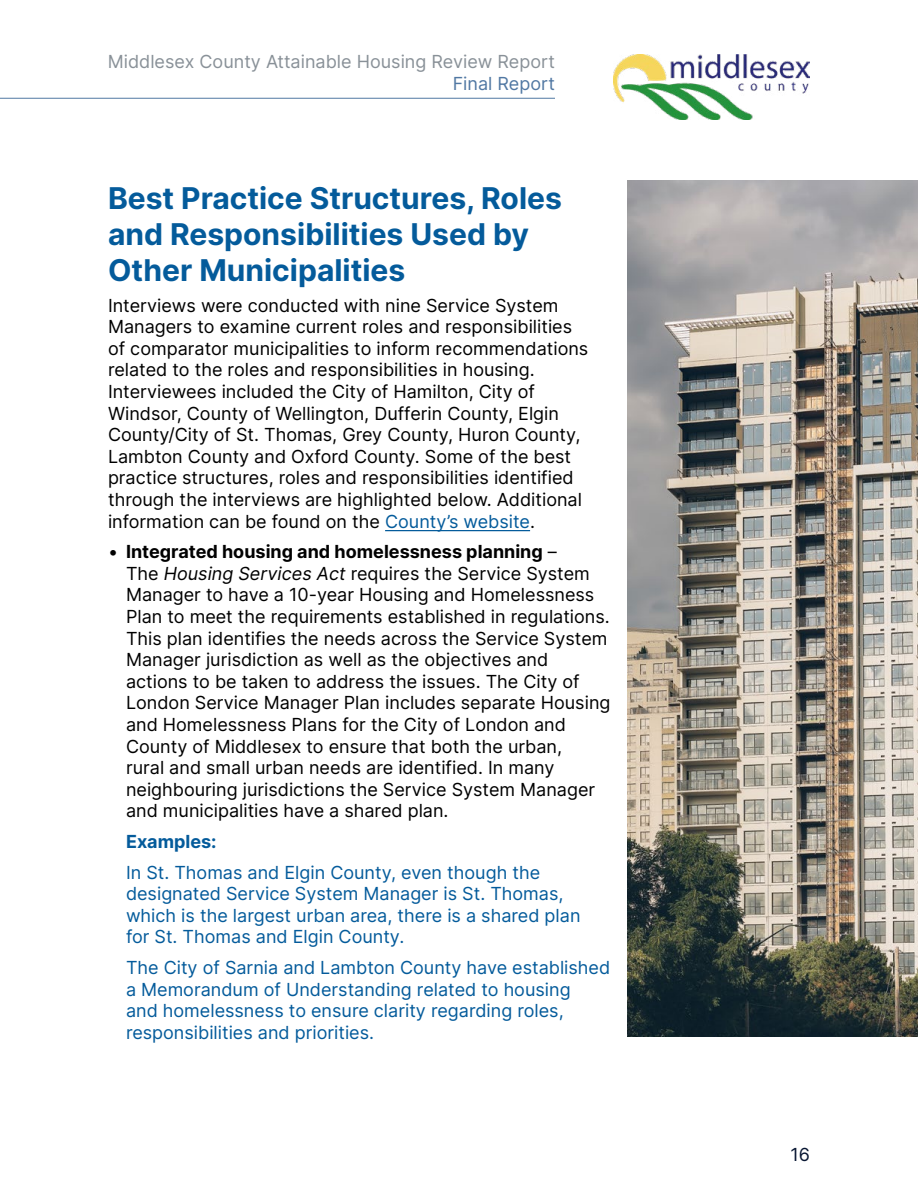
<style>
.page{position:relative;width:918px;height:1188px;background:#fff}
.page>*{position:absolute;margin:0;border:0;box-sizing:border-box;transform-origin:0 0}
.H1{font:700 30px/36px "Inter";color:#045b9b}
.UL1-last{font:18px/21.6px "Inter";color:#000}
.Body{font:18px/21.6px "Inter";color:#000}
.UL1-return{font:18px/21.6px "Inter";color:#045b9b}
.t1{font:18px "Inter";color:#899198}
.t2{font:18px "Inter";color:#5178a3}
.UL1-return-2{font:700 18px "Inter";color:#045b9b}
.t3{font:18px "Inter";color:#081632}
.s1{color:#045b9b}
.s2{font-weight:700}
</style>
<div class="page">
<img style="left:613px;top:54px;width:197px;height:66px">
<hr style="left:0;top:98px;width:555px;height:1px;background:#5178a3">
<hr style="left:385px;top:530px;width:145px;height:1px;background:#045b9b">
<img style="left:627px;top:180px;width:291px;height:857px">
<p class="t1" style="left:108px;top:48px;width:449px">Middlesex County Attainable Housing Review Report</p>
<p class="t2" style="left:453px;top:70px;width:104px">Final Report</p>
<h3 class="H1" style="left:108px;top:179px;width:456px">Best Practice Structures, Roles and Responsibilities Used by<br>Other Municipalities</h3>
<p class="Body" style="left:108px;top:294px;width:482px">Interviews were conducted with nine Service System Managers to examine current roles and responsibilities of comparator municipalities to inform recommendations related to the roles and responsibilities in housing.<br>Interviewees included the City of Hamilton, City of Windsor, County of Wellington, Dufferin County, Elgin County/City of St. Thomas, Grey County, Huron County, Lambton County and Oxford County. Some of the best practice structures, roles and responsibilities identified through the interviews are highlighted below. Additional information can be found on the <span class="s1">County’s website</span>.</p>
<p class="UL1-last" style="left:126px;top:541px;width:486px;text-indent:-18px">• <span class="s2">Integrated housing and homelessness planning</span> –<br>The Housing Services Act requires the Service System Manager to have a 10-year Housing and Homelessness Plan to meet the requirements established in regulations.<br>This plan identifies the needs across the Service System Manager jurisdiction as well as the objectives and actions to be taken to address the issues. The City of London Service Manager Plan includes separate Housing and Homelessness Plans for the City of London and County of Middlesex to ensure that both the urban,<br>rural and small urban needs are identified. In many neighbouring jurisdictions the Service System Manager and municipalities have a shared plan.</p>
<p class="UL1-return-2" style="left:126px;top:828px;width:92px">Examples:</p>
<p class="UL1-return" style="left:126px;top:861px;width:456px">In St. Thomas and Elgin County, even though the designated Service System Manager is St. Thomas, which is the largest urban area, there is a shared plan for St. Thomas and Elgin County.</p>
<p class="UL1-return" style="left:126px;top:956px;width:486px">The City of Sarnia and Lambton County have established a Memorandum of Understanding related to housing<br>and homelessness to ensure clarity regarding roles, responsibilities and priorities.</p>
<p class="t3" style="left:790px;top:1141px;width:21px">16</p>
</div>
